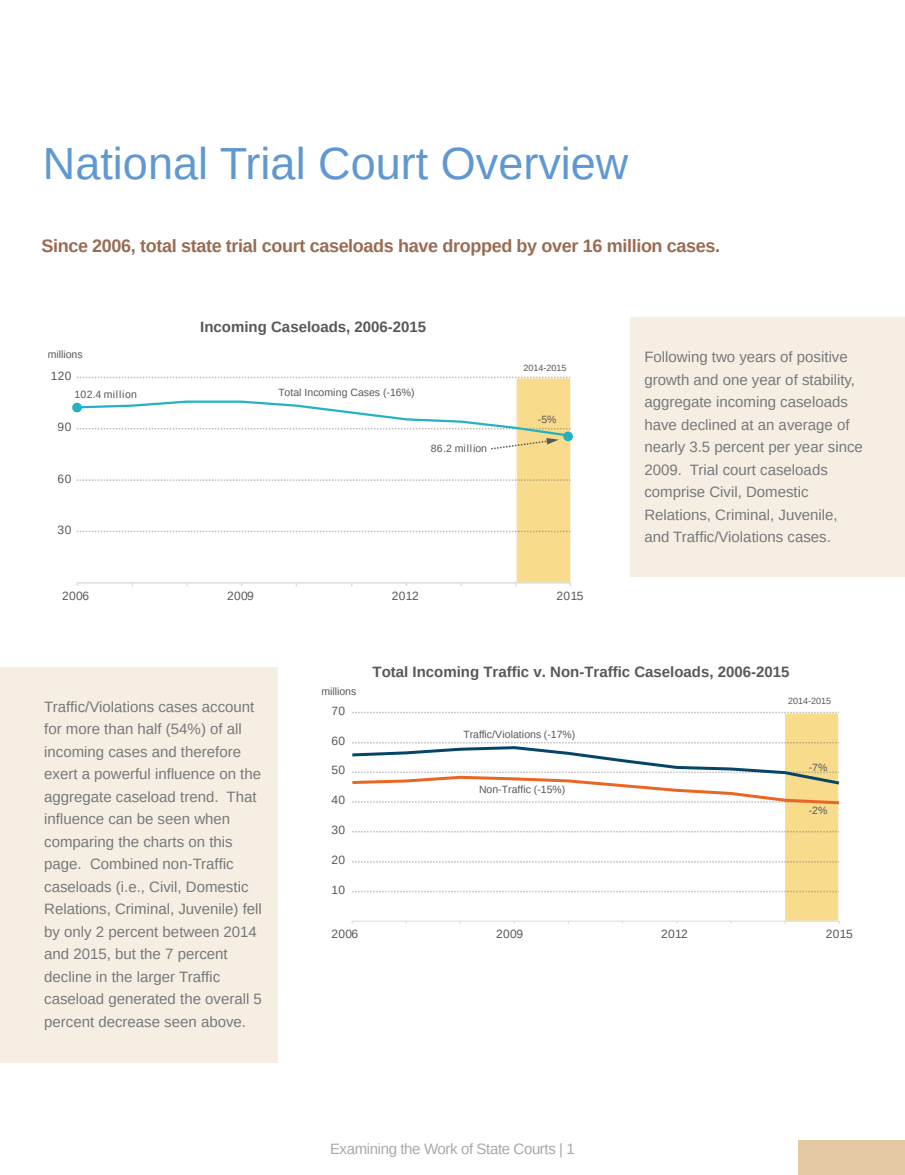
<style>
.page{position:relative;width:905px;height:1175px;background:#fff}
.page>*{position:absolute;margin:0;border:0;box-sizing:border-box;transform-origin:0 0}
.Master_heading{font:45px "Arimo";color:#6098d1}
.bodycopy{font:700 18px "Arimo";letter-spacing:-.02em;color:#996b54}
.bodycopy-2{font:15px/22.5px "Arimo";color:#76787b}
.t1{font:700 15px "Arimo";color:#58585b}
.Header_Master_page{font:15px "Arimo";letter-spacing:-.025em;color:#a8a9ad}
.t2{font:12px "Arimo";letter-spacing:.03em;color:#58585b}
.t3{font:10.5px "Arimo";color:#58585b}
.t4{font:10.5px "Arimo";letter-spacing:.055em;color:#58585b}
.t5{font:10.5px "Arimo";letter-spacing:.03em;color:#58585b}
.t6{font:9px "Arimo";color:#58585b}
</style>
<div class="page">
<div style="left:0;top:667px;width:277px;height:395px;background:#f6eee3"></div>
<div style="left:630px;top:317px;width:274px;height:260px;background:#f6eee3"></div>
<div style="left:516px;top:378px;width:55px;height:205px;background:#f8dc8c"></div>
<div style="left:515px;top:377px;width:56px;height:207px;border:2px solid #fff"></div>
<svg style="left:77px;top:377px;width:494px;height:1px"></svg>
<svg style="left:77px;top:479px;width:494px;height:2px"></svg>
<svg style="left:77px;top:531px;width:494px;height:1px"></svg>
<hr style="left:77px;top:582px;width:494px;height:1px;background:#d9d9d8">
<svg style="left:74px;top:399px;width:499px;height:51px"></svg>
<div style="left:784px;top:712px;width:54px;height:209px;background:#f8dc8c"></div>
<div style="left:783px;top:712px;width:56px;height:210px;border:2px solid #fff"></div>
<svg style="left:352px;top:711px;width:487px;height:2px"></svg>
<svg style="left:352px;top:831px;width:487px;height:1px"></svg>
<svg style="left:352px;top:861px;width:487px;height:1px"></svg>
<svg style="left:352px;top:890px;width:487px;height:2px"></svg>
<hr style="left:352px;top:920px;width:487px;height:1px;background:#d9d9d8">
<svg style="left:352px;top:742px;width:488px;height:64px"></svg>
<div style="left:798px;top:1140px;width:106px;height:34px;background:#e4c9a3"></div>
<p class="Master_heading" style="left:43px;top:135px;width:587px">National Trial Court Overview</p>
<p class="bodycopy" style="left:41px;top:233px;width:680px">Since 2006, total state trial court caseloads have dropped by over 16 million cases.</p>
<p class="t3" style="left:48px;top:348px;width:36px">millions</p>
<p class="t2" style="left:51px;top:368px;width:22px">120</p>
<p class="t4" style="left:74px;top:387px;width:64px">102.4 million</p>
<p class="t2" style="left:58px;top:419px;width:15px">90</p>
<p class="t2" style="left:58px;top:471px;width:15px">60</p>
<p class="t2" style="left:58px;top:522px;width:15px">30</p>
<p class="t1" style="left:200px;top:316px;width:227px">Incoming Caseloads, 2006-2015</p>
<p class="t3" style="left:278px;top:386px;width:138px">Total Incoming Cases (-16%)</p>
<p class="t5" style="left:431px;top:441px;width:58px">86.2 million</p>
<p class="t6" style="left:523px;top:362px;width:44px">2014-2015</p>
<p class="t3" style="left:538px;top:412px;width:20px">-5%</p>
<p class="t2" style="left:62px;top:588px;width:28px">2006</p>
<p class="t2" style="left:227px;top:588px;width:28px">2009</p>
<p class="t2" style="left:392px;top:588px;width:28px">2012</p>
<p class="t2" style="left:556px;top:588px;width:28px">2015</p>
<p class="bodycopy-2" style="left:644px;top:346px;width:220px">Following two years of positive growth and one year of stability, aggregate incoming caseloads have declined at an average of nearly 3.5 percent per year since<br>2009. Trial court caseloads comprise Civil, Domestic<br>Relations, Criminal, Juvenile, and Traffic/Violations cases.</p>
<p class="bodycopy-2" style="left:44px;top:695px;width:219px">Traffic/Violations cases account for more than half (54%) of all incoming cases and therefore exert a powerful influence on the aggregate caseload trend. That influence can be seen when comparing the charts on this page. Combined non-Traffic caseloads (i.e., Civil, Domestic<br>Relations, Criminal, Juvenile) fell by only 2 percent between 2014 and 2015, but the 7 percent decline in the larger Traffic caseload generated the overall 5 percent decrease seen above.</p>
<p class="t3" style="left:321px;top:684px;width:36px">millions</p>
<p class="t2" style="left:331px;top:703px;width:15px">70</p>
<p class="t2" style="left:331px;top:733px;width:15px">60</p>
<p class="t2" style="left:331px;top:762px;width:15px">50</p>
<p class="t2" style="left:331px;top:792px;width:15px">40</p>
<p class="t2" style="left:331px;top:822px;width:15px">30</p>
<p class="t2" style="left:331px;top:852px;width:15px">20</p>
<p class="t2" style="left:331px;top:881px;width:15px">10</p>
<p class="t1" style="left:372px;top:662px;width:418px">Total Incoming Traffic v. Non-Traffic Caseloads, 2006-2015</p>
<p class="t3" style="left:463px;top:727px;width:113px">Traffic/Violations (-17%)</p>
<p class="t3" style="left:479px;top:783px;width:88px">Non-Traffic (-15%)</p>
<p class="t6" style="left:788px;top:695px;width:44px">2014-2015</p>
<p class="t3" style="left:808px;top:760px;width:20px">-7%</p>
<p class="t3" style="left:808px;top:803px;width:20px">-2%</p>
<p class="t2" style="left:331px;top:926px;width:28px">2006</p>
<p class="t2" style="left:496px;top:926px;width:28px">2009</p>
<p class="t2" style="left:661px;top:926px;width:28px">2012</p>
<p class="t2" style="left:825px;top:926px;width:28px">2015</p>
<p class="Header_Master_page" style="left:330px;top:1138px;width:246px">Examining the Work of State Courts | 1</p>
</div>
